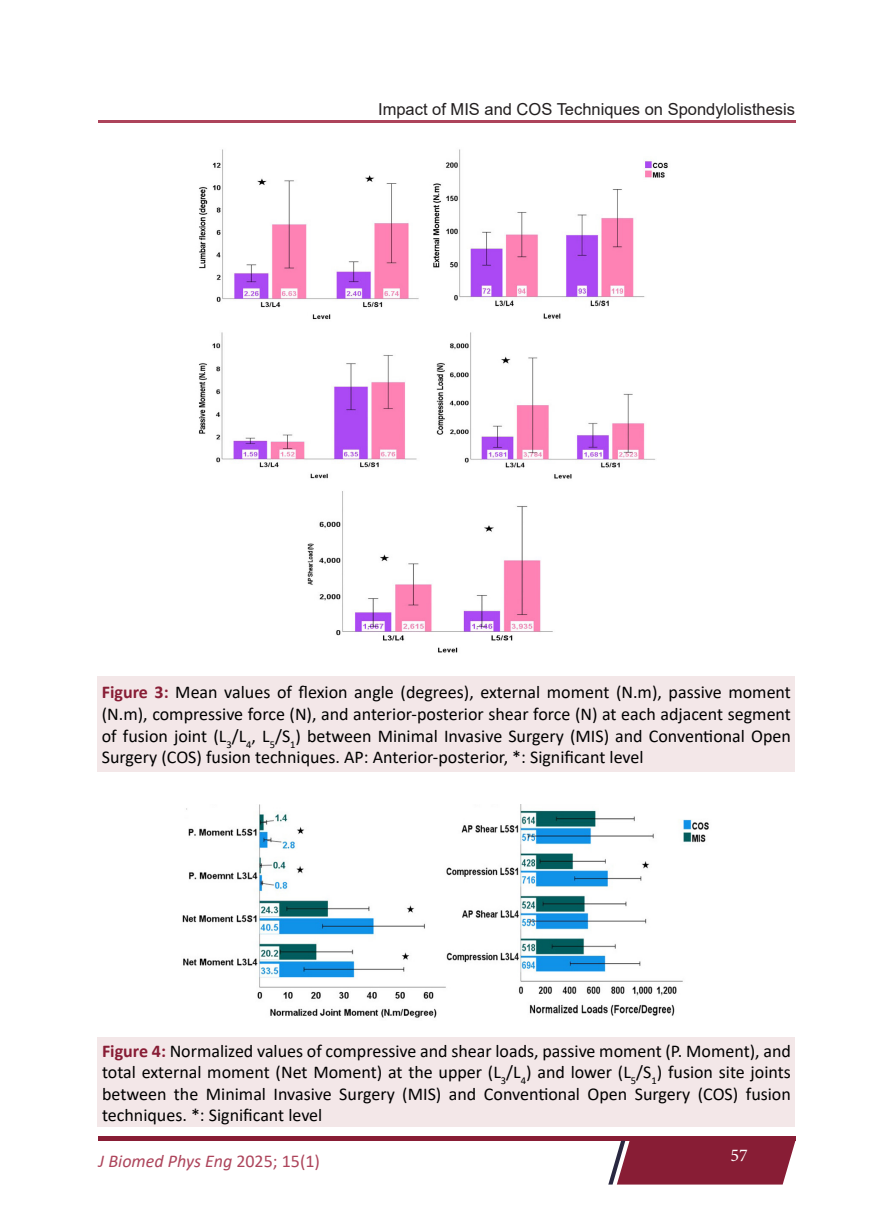
<style>
.page{position:relative;width:893px;height:1212px;background:#fff}
.page>*{position:absolute;margin:0;border:0;box-sizing:border-box;transform-origin:0 0}
.Figure{font:18px/21.6px "Calibri";color:#000;text-align:justify}
.t1{font:italic 18px "Calibri";color:#ad445b}
.t2{font:18px "Minion Pro";color:#fff}
.Running_Title{font:16.5px "Arial";color:#231f20}
.s1{font-weight:700;color:#881d35}
.s2{font-style:normal}
</style>
<div class="page">
<div style="left:98px;top:1136px;width:697px;height:5px;background:#881d35"></div>
<svg style="left:608px;top:1141px;width:187px;height:43px;background:#903147"></svg>
<hr style="left:98px;top:120px;width:698px;height:2px;background:#ad445b">
<img style="left:182px;top:805px;width:527px;height:213px">
<div style="left:98px;top:1037px;width:697px;height:90px;background:#f3e7e8"></div>
<div style="left:98px;top:676px;width:697px;height:96px;background:#f3e7e8"></div>
<img style="left:199px;top:149px;width:469px;height:504px">
<p class="Running_Title" style="left:378px;top:98px;width:418px">Impact of MIS and COS Techniques on Spondylolisthesis</p>
<p class="Figure" style="left:102px;top:681px;width:691px"><span class="s1">Figure 3:</span> Mean values of flexion angle (degrees), external moment (N.m), passive moment (N.m), compressive force (N), and anterior-posterior shear force (N) at each adjacent segment of fusion joint (L<sub>3</sub>/L<sub>4</sub>, L<sub>5</sub>/S<sub>1</sub>) between Minimal Invasive Surgery (MIS) and Conventional Open Surgery (COS) fusion techniques. AP: Anterior-posterior, *: Significant level</p>
<p class="Figure" style="left:102px;top:1039px;width:690px"><span class="s1">Figure 4:</span> Normalized values of compressive and shear loads, passive moment (P. Moment), and total external moment (Net Moment) at the upper (L<sub>3</sub>/L<sub>4</sub>) and lower (L<sub>5</sub>/S<sub>1</sub>) fusion site joints between the Minimal Invasive Surgery (MIS) and Conventional Open Surgery (COS) fusion techniques. *: Significant level</p>
<p class="t1" style="left:99px;top:1148px;width:223px">J Biomed Phys Eng <span class="s2">2025; 15(1)</span></p>
<p class="t2" style="left:730px;top:1143px;width:19px">57</p>
</div>
